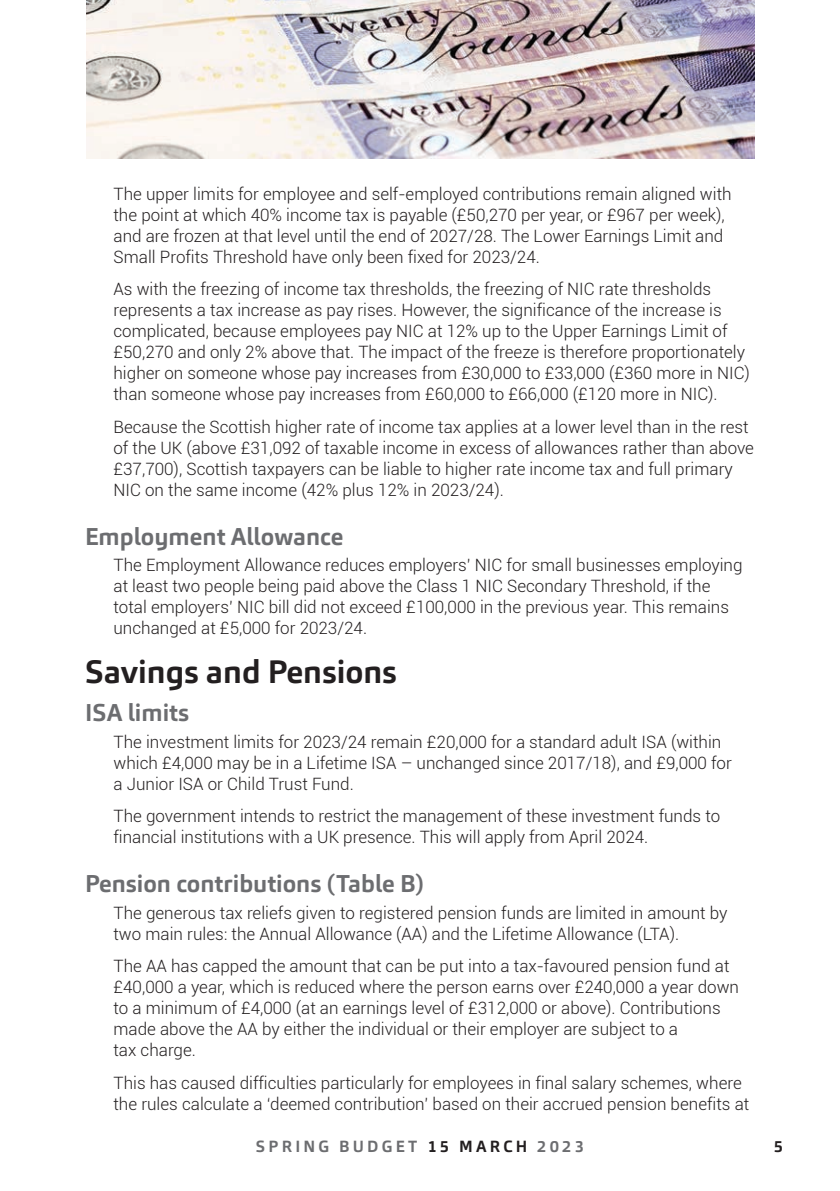
<style>
.page{position:relative;width:840px;height:1191px;background:#fff}
.page>*{position:absolute;margin:0;border:0;box-sizing:border-box;transform-origin:0 0}
.t1{font:700 32px "Carnac";color:#231f20}
.t2{font:700 24px "Carnac";color:#6c6d70}
.t3{font:300 17px/21px "Roboto";color:#231f20}
.t4{font:700 16px "Carnac";letter-spacing:.2em;color:#6c6d70}
.t5{font:700 16px "Carnac";color:#231f20}
.s1{color:#231f20}
</style>
<div class="page">
<img style="left:86px;top:0;width:668px;height:159px">
<p class="t3" style="left:113px;top:183px;width:619px">The upper limits for employee and self-employed contributions remain aligned with the point at which 40% income tax is payable (£50,270 per year, or £967 per week), and are frozen at that level until the end of 2027/28. The Lower Earnings Limit and Small Profits Threshold have only been fixed for 2023/24.</p>
<p class="t3" style="left:113px;top:278px;width:637px">As with the freezing of income tax thresholds, the freezing of NIC rate thresholds represents a tax increase as pay rises. However, the significance of the increase is complicated, because employees pay NIC at 12% up to the Upper Earnings Limit of £50,270 and only 2% above that. The impact of the freeze is therefore proportionately higher on someone whose pay increases from £30,000 to £33,000 (£360 more in NIC) than someone whose pay increases from £60,000 to £66,000 (£120 more in NIC).</p>
<p class="t3" style="left:113px;top:415px;width:641px">Because the Scottish higher rate of income tax applies at a lower level than in the rest of the UK (above £31,092 of taxable income in excess of allowances rather than above £37,700), Scottish taxpayers can be liable to higher rate income tax and full primary NIC on the same income (42% plus 12% in 2023/24).</p>
<h2 class="t2" style="left:85px;top:521px;width:259px">Employment Allowance</h2>
<p class="t3" style="left:113px;top:554px;width:630px">The Employment Allowance reduces employers’ NIC for small businesses employing at least two people being paid above the Class 1 NIC Secondary Threshold, if the total employers’ NIC bill did not exceed £100,000 in the previous year. This remains unchanged at £5,000 for 2023/24.</p>
<h1 class="t1" style="left:85px;top:651px;width:313px">Savings and Pensions</h1>
<h2 class="t2" style="left:85px;top:697px;width:105px">ISA limits</h2>
<p class="t3" style="left:113px;top:730px;width:619px">The investment limits for 2023/24 remain £20,000 for a standard adult ISA (within which £4,000 may be in a Lifetime ISA – unchanged since 2017/18), and £9,000 for a Junior ISA or Child Trust Fund.</p>
<p class="t3" style="left:113px;top:805px;width:608px">The government intends to restrict the management of these investment funds to financial institutions with a UK presence. This will apply from April 2024.</p>
<h2 class="t2" style="left:85px;top:868px;width:340px">Pension contributions (Table B)</h2>
<p class="t3" style="left:113px;top:901px;width:615px">The generous tax reliefs given to registered pension funds are limited in amount by two main rules: the Annual Allowance (AA) and the Lifetime Allowance (LTA).</p>
<p class="t3" style="left:113px;top:955px;width:626px">The AA has capped the amount that can be put into a tax-favoured pension fund at £40,000 a year, which is reduced where the person earns over £240,000 a year down to a minimum of £4,000 (at an earnings level of £312,000 or above). Contributions made above the AA by either the individual or their employer are subject to a<br>tax charge.</p>
<p class="t3" style="left:113px;top:1071px;width:637px">This has caused difficulties particularly for employees in final salary schemes, where the rules calculate a ‘deemed contribution’ based on their accrued pension benefits at</p>
<p class="t4" style="left:256px;top:1136px;width:329px">SPRING BUDGET <span class="s1">15 MARCH</span> 2023</p>
<p class="t5" style="left:773px;top:1136px;width:11px">5</p>
</div>
